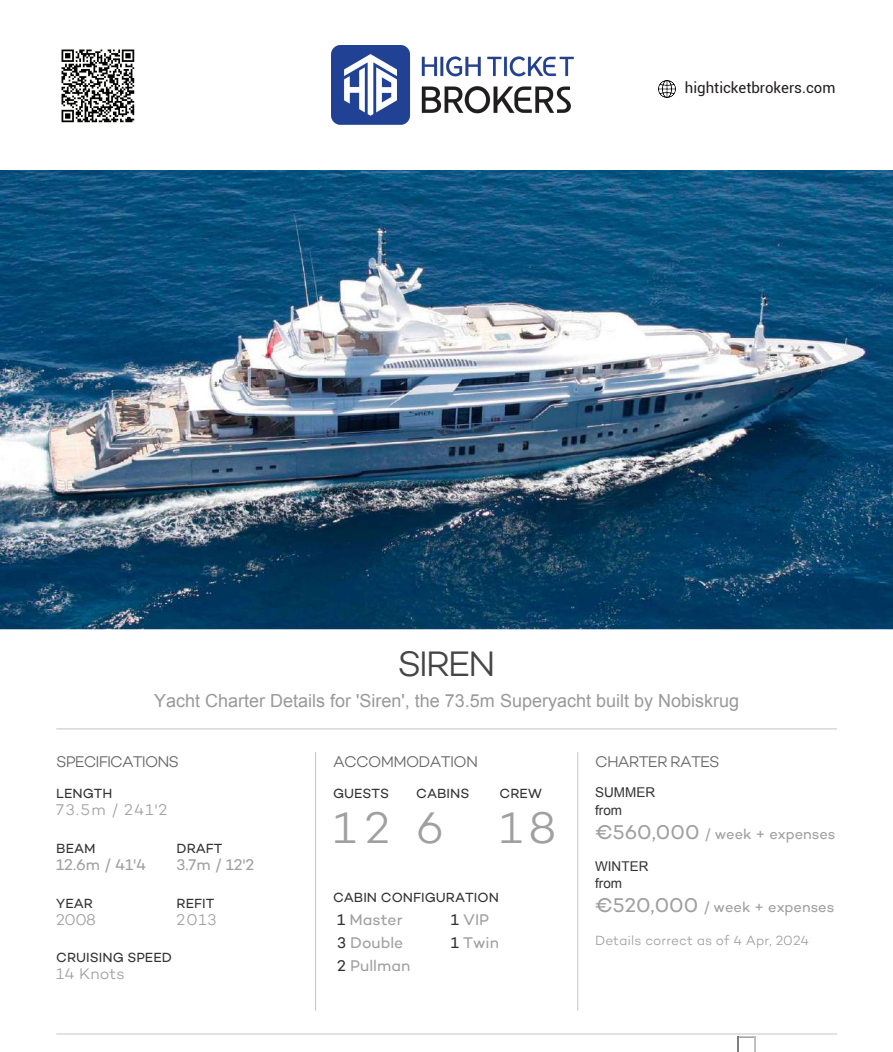
<style>
.page{position:relative;width:893px;height:1052px;background:#fff}
.page>*{position:absolute;margin:0;border:0;box-sizing:border-box;transform-origin:0 0}
.t1{font:300 45px "Campton";color:#a0a0a0}
.t2{font:300 36px "Campton";letter-spacing:-.065em;color:#454545}
.t3{font:18px "Arial";color:#999}
.t4{font:15.75px "Campton";color:#a0a0a0}
.t5{font:300 15.75px "Campton";letter-spacing:-.05em;color:#666}
.t6{font:300 15.75px "Campton";letter-spacing:.01em;color:#a0a0a0}
.t7{font:15px "Roboto";color:#231f20}
.t8{font:14.7px "Campton";color:#a0a0a0}
.t9{font:13.5px "Campton";color:#333}
.t10{font:300 13.5px "Campton";letter-spacing:.005em;color:#a0a0a0}
.t11{font:13.5px/17.1px "Arial";color:#333}
.s1{color:#333}
.s2{font-size:20.25px}
</style>
<div class="page">
<img style="left:0;top:170px;width:893px;height:459px">
<svg style="left:56px;top:728px;width:781px;height:1px"></svg>
<svg style="left:315px;top:752px;width:1px;height:258px"></svg>
<svg style="left:577px;top:752px;width:1px;height:258px"></svg>
<svg style="left:56px;top:1033px;width:781px;height:18px"></svg>
<img style="left:331px;top:45px;width:242px;height:79px">
<img style="left:659px;top:80px;width:17px;height:18px">
<img style="left:61px;top:49px;width:74px;height:74px">
<p class="t7" style="left:685px;top:78px;width:152px">highticketbrokers.com</p>
<h2 class="t2" style="left:397px;top:641px;width:100px">SIREN</h2>
<h3 class="t3" style="left:154px;top:688px;width:587px">Yacht Charter Details for 'Siren', the 73.5m Superyacht built by Nobiskrug</h3>
<p class="t5" style="left:56px;top:751px;width:124px">SPECIFICATIONS</p>
<p class="t9" style="left:56px;top:784px;width:58px">LENGTH</p>
<p class="t6" style="left:56px;top:799px;width:113px">73.5m / 241'2</p>
<p class="t9" style="left:56px;top:839px;width:41px">BEAM</p>
<p class="t9" style="left:177px;top:839px;width:47px">DRAFT</p>
<p class="t4" style="left:56px;top:854px;width:91px">12.6m / 41'4</p>
<p class="t4" style="left:177px;top:854px;width:79px">3.7m / 12'2</p>
<p class="t9" style="left:56px;top:894px;width:38px">YEAR</p>
<p class="t9" style="left:177px;top:894px;width:39px">REFIT</p>
<p class="t6" style="left:56px;top:909px;width:41px">2008</p>
<p class="t6" style="left:177px;top:909px;width:41px">2013</p>
<p class="t9" style="left:56px;top:949px;width:117px">CRUISING SPEED</p>
<p class="t6" style="left:56px;top:964px;width:70px">14 Knots</p>
<p class="t5" style="left:333px;top:751px;width:147px">ACCOMMODATION</p>
<p class="t9" style="left:333px;top:784px;width:58px">GUESTS</p>
<p class="t9" style="left:416px;top:784px;width:55px">CABINS</p>
<p class="t9" style="left:500px;top:784px;width:44px">CREW</p>
<h1 class="t1" style="left:333px;top:799px;width:225px">12 6 18</h1>
<p class="t9" style="left:333px;top:889px;width:167px">CABIN CONFIGURATION</p>
<p class="t4" style="left:337px;top:909px;width:67px"><span class="s1">1</span> Master</p>
<p class="t4" style="left:451px;top:909px;width:40px"><span class="s1">1</span> VIP</p>
<p class="t4" style="left:337px;top:932px;width:68px"><span class="s1">3</span> Double</p>
<p class="t4" style="left:451px;top:932px;width:50px"><span class="s1">1</span> Twin</p>
<p class="t4" style="left:337px;top:955px;width:75px"><span class="s1">2</span> Pullman</p>
<p class="t5" style="left:595px;top:751px;width:126px">CHARTER RATES</p>
<p class="t11" style="left:595px;top:784px;width:61px">SUMMER from</p>
<p class="t8" style="left:595px;top:824px;width:242px"><span class="s2">€560,000</span> / week + expenses</p>
<p class="t11" style="left:595px;top:857px;width:55px">WINTER from</p>
<p class="t8" style="left:595px;top:897px;width:241px"><span class="s2">€520,000</span> / week + expenses</p>
<p class="t10" style="left:595px;top:931px;width:216px">Details correct as of 4 Apr, 2024</p>
</div>
